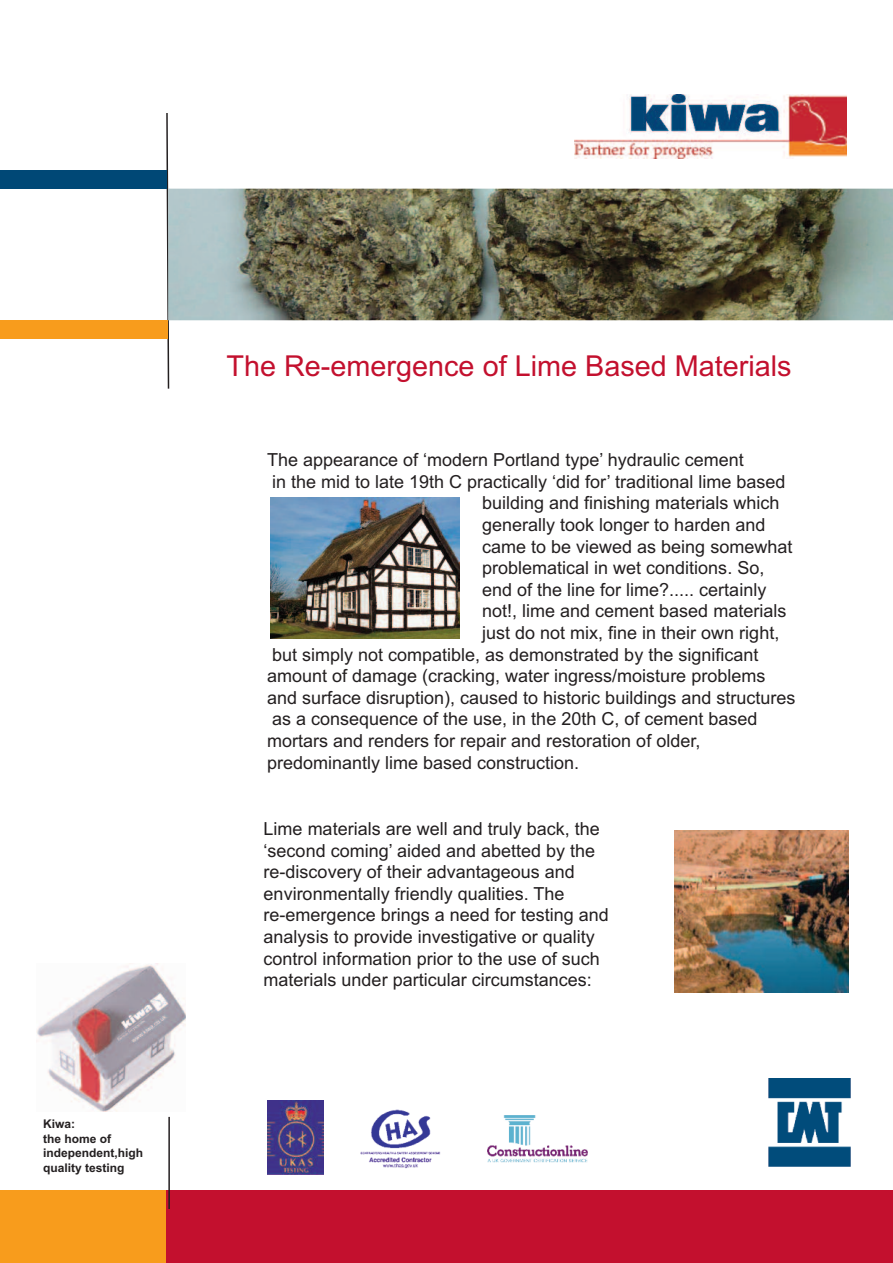
<style>
.page{position:relative;width:893px;height:1263px;background:#fff}
.page>*{position:absolute;margin:0;border:0;box-sizing:border-box;transform-origin:0 0}
.t1{font:28.8px "Arial";color:#c3102e}
.t2{font:18px/21.6px "Arial";color:#231f20}
.t3{font:700 12px/14.4px "Arial";color:#231f20}
</style>
<div class="page">
<svg style="left:165px;top:113px;width:5px;height:276px"></svg>
<img style="left:168px;top:189px;width:725px;height:131px">
<img style="left:270px;top:497px;width:189px;height:142px">
<div style="left:0;top:170px;width:167px;height:19px;background:#004876"></div>
<div style="left:0;top:320px;width:168px;height:18px;background:#f89c1c"></div>
<img style="left:768px;top:1078px;width:83px;height:89px">
<div style="left:0;top:1191px;width:201px;height:72px;background:#f89c1c"></div>
<div style="left:167px;top:1191px;width:726px;height:72px;background:#c3102e"></div>
<img style="left:675px;top:830px;width:174px;height:162px">
<img style="left:268px;top:1100px;width:55px;height:74px">
<img style="left:360px;top:1109px;width:81px;height:60px">
<img style="left:487px;top:1115px;width:100px;height:48px">
<hr style="left:168px;top:1117px;width:2px;height:92px;background:#231f20">
<img style="left:574px;top:94px;width:273px;height:65px">
<img style="left:37px;top:964px;width:149px;height:148px">
<p class="t3" style="left:43px;top:1117px;width:101px">Kiwa:<br>the home of independent,high quality testing</p>
<h1 class="t1" style="left:227px;top:349px;width:567px">The Re-emergence of Lime Based Materials</h1>
<p class="t2" style="left:267px;top:449px;width:478px">The appearance of ‘modern Portland type’ hydraulic cement</p>
<p class="t2" style="left:272px;top:471px;width:515px">in the mid to late 19th C practically ‘did for’ traditional lime based</p>
<p class="t2" style="left:482px;top:492px;width:299px">building and finishing materials which</p>
<p class="t2" style="left:482px;top:514px;width:285px">generally took longer to harden and</p>
<p class="t2" style="left:482px;top:535px;width:312px">came to be viewed as being somewhat</p>
<p class="t2" style="left:482px;top:557px;width:284px">problematical in wet conditions. So,</p>
<p class="t2" style="left:482px;top:579px;width:286px">end of the line for lime?..... certainly</p>
<p class="t2" style="left:482px;top:600px;width:306px">not!, lime and cement based materials</p>
<p class="t2" style="left:482px;top:622px;width:299px">just do not mix, fine in their own right,</p>
<p class="t2" style="left:272px;top:643px;width:488px">but simply not compatible, as demonstrated by the significant</p>
<p class="t2" style="left:267px;top:665px;width:500px">amount of damage (cracking, water ingress/moisture problems</p>
<p class="t2" style="left:267px;top:687px;width:530px">and surface disruption), caused to historic buildings and structures</p>
<p class="t2" style="left:272px;top:708px;width:487px">as a consequence of the use, in the 20th C, of cement based</p>
<p class="t2" style="left:267px;top:730px;width:435px">mortars and renders for repair and restoration of older,</p>
<p class="t2" style="left:267px;top:751px;width:314px">predominantly lime based construction.</p>
<p class="t2" style="left:264px;top:818px;width:347px">Lime materials are well and truly back, the ‘second coming’ aided and abetted by the re-discovery of their advantageous and environmentally friendly qualities. The re-emergence brings a need for testing and analysis to provide investigative or quality control information prior to the use of such materials under particular circumstances:</p>
</div>
